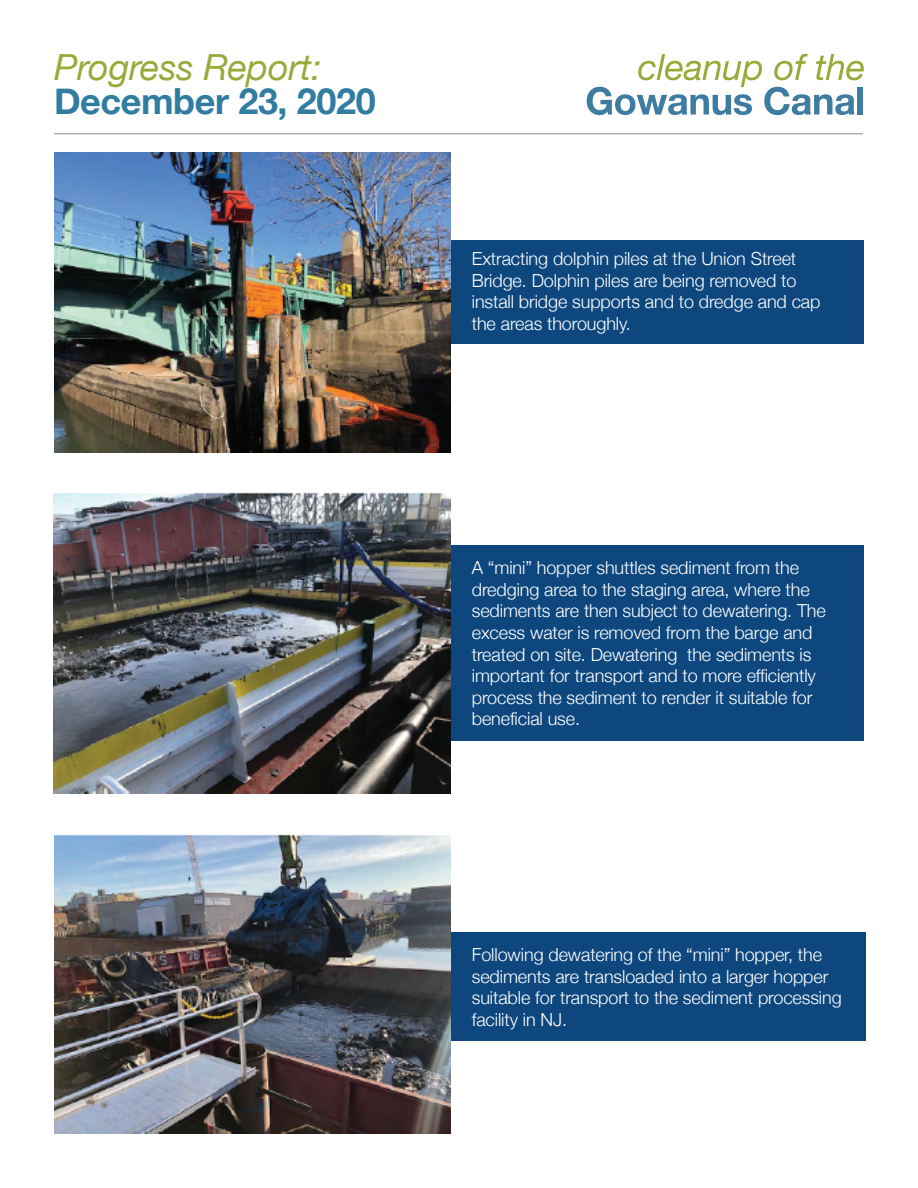
<style>
.page{position:relative;width:918px;height:1188px;background:#fff}
.page>*{position:absolute;margin:0;border:0;box-sizing:border-box;transform-origin:0 0}
.t1{font:italic 36px "Helvetica Neue";letter-spacing:-.005em;color:#95ac3b}
.t2{font:700 36px "Helvetica Neue";letter-spacing:-.01em;color:#317da2}
.t3{font:300 18px/21.6px "Helvetica Neue";letter-spacing:-.005em;color:#fff}
</style>
<div class="page">
<div style="left:449px;top:933px;width:416px;height:108px;background:#0d477e"></div>
<div style="left:447px;top:546px;width:417px;height:195px;background:#0d477e"></div>
<div style="left:448px;top:240px;width:416px;height:103px;background:#0d477e"></div>
<svg style="left:587px;top:54px;width:277px;height:61px"></svg>
<div style="left:858px;top:87px;width:5px;height:28px;background:#3f7ca1"></div>
<hr style="left:54px;top:133px;width:809px;height:1px;background:#b1b1b1">
<img style="left:54px;top:152px;width:396px;height:300px">
<img style="left:54px;top:493px;width:397px;height:301px">
<img style="left:55px;top:834px;width:395px;height:300px">
<h1 class="t1" style="left:54px;top:45px;width:269px">Progress Report:</h1>
<h1 class="t2" style="left:54px;top:79px;width:323px">December 23, 2020</h1>
<p class="t3" style="left:472px;top:247px;width:350px">Extracting dolphin piles at the Union Street Bridge. Dolphin piles are being removed to install bridge supports and to dredge and cap the areas thoroughly.</p>
<p class="t3" style="left:472px;top:557px;width:356px">A “mini” hopper shuttles sediment from the dredging area to the staging area, where the sediments are then subject to dewatering. The excess water is removed from the barge and treated on site. Dewatering the sediments is important for transport and to more efficiently process the sediment to render it suitable for beneficial use.</p>
<p class="t3" style="left:472px;top:944px;width:371px">Following dewatering of the “mini” hopper, the sediments are transloaded into a larger hopper suitable for transport to the sediment processing facility in NJ.</p>
</div>
